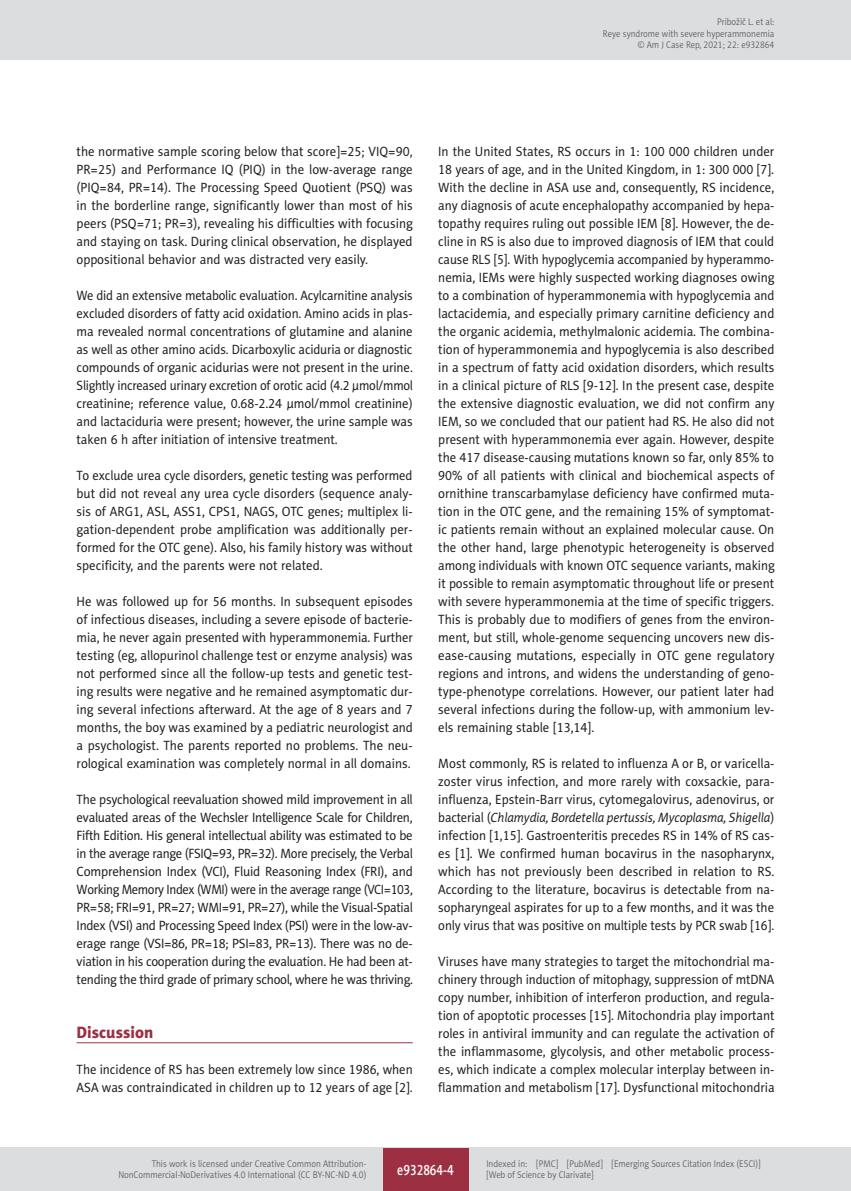
<style>
.page{position:relative;width:851px;height:1191px;background:#fff}
.page>*{position:absolute;margin:0;border:0;box-sizing:border-box;transform-origin:0 0}
.AJCR_Headline_1{font:16.5px "Naomi Sans EFN Heavy";color:#9d2f42}
.t1{font:15px "Naomi Sans EFN Medium";color:#fff;scale:.8 1}
.AJCR_Body{font:13.5px/18px "Naomi Sans EFN";color:#231f20;text-align:justify;scale:.95 1}
.AJCR_Body-2{font:13.5px/18px "Naomi Sans EFN";color:#231f20;text-align:justify;scale:.93 1}
.AJCR_Body-3{font:13.5px/18px "Naomi Sans EFN";color:#231f20;text-align:justify;scale:.94 1}
.t2{font:9.75px/11.2px "Naomi Sans EFN Light";color:#57585a;text-align:right;scale:.9 1}
.s1{font-style:italic}
</style>
<div class="page">
<hr style="left:77px;top:1042px;width:335px;height:1px;background:#9d2f42">
<div style="left:0;top:0;width:850px;height:60px;background:#dcdddf"></div>
<hr style="left:850px;top:0;width:1px;height:60px;background:#dcdddf">
<div style="left:0;top:1148px;width:850px;height:43px;background:#dcdddf"></div>
<div style="left:383px;top:1147px;width:85px;height:43px;background:#9d2f42"></div>
<p class="t2" style="left:603px;top:16px;width:192px">Pribožič L. et al:<br>Reye syndrome with severe hyperammonemia © Am J Case Rep, 2021; 22: e932864</p>
<p class="AJCR_Body" style="left:77px;top:142px;width:355px">the normative sample scoring below that score]=25; VIQ=90, PR=25) and Performance IQ (PIQ) in the low-average range (PIQ=84, PR=14). The Processing Speed Quotient (PSQ) was in the borderline range, significantly lower than most of his peers (PSQ=71; PR=3), revealing his difficulties with focusing and staying on task. During clinical observation, he displayed oppositional behavior and was distracted very easily.</p>
<p class="AJCR_Body-2" style="left:77px;top:286px;width:363px">We did an extensive metabolic evaluation. Acylcarnitine analysis excluded disorders of fatty acid oxidation. Amino acids in plas&shy;ma revealed normal concentrations of glutamine and alanine as well as other amino acids. Dicarboxylic aciduria or diagnostic compounds of organic acidurias were not present in the urine.<br>Slightly increased urinary excretion of orotic acid (4.2 µmol/mmol creatinine; reference value, 0.68-2.24 µmol/mmol creatinine) and lactaciduria were present; however, the urine sample was taken 6 h after initiation of intensive treatment.</p>
<p class="AJCR_Body-3" style="left:77px;top:466px;width:359px">To exclude urea cycle disorders, genetic testing was performed but did not reveal any urea cycle disorders (sequence analy&shy;sis of ARG1, ASL, ASS1, CPS1, NAGS, OTC genes; multiplex li&shy;gation-dependent probe amplification was additionally per&shy;formed for the OTC gene). Also, his family history was without specificity, and the parents were not related.</p>
<p class="AJCR_Body" style="left:77px;top:592px;width:355px">He was followed up for 56 months. In subsequent episodes of infectious diseases, including a severe episode of bacterie&shy;mia, he never again presented with hyperammonemia. Further testing (eg, allopurinol challenge test or enzyme analysis) was not performed since all the follow-up tests and genetic test&shy;ing results were negative and he remained asymptomatic dur&shy;ing several infections afterward. At the age of 8 years and 7 months, the boy was examined by a pediatric neurologist and a psychologist. The parents reported no problems. The neu&shy;rological examination was completely normal in all domains.</p>
<p class="AJCR_Body" style="left:77px;top:790px;width:355px">The psychological reevaluation showed mild improvement in all evaluated areas of the Wechsler Intelligence Scale for Children, Fifth Edition. His general intellectual ability was estimated to be in the average range (FSIQ=93, PR=32). More precisely, the Verbal Comprehension Index (VCI), Fluid Reasoning Index (FRI), and Working Memory Index (WMI) were in the average range (VCI=103, PR=58; FRI=91, PR=27; WMI=91, PR=27), while the Visual-Spatial Index (VSI) and Processing Speed Index (PSI) were in the low-av&shy;erage range (VSI=86, PR=18; PSI=83, PR=13). There was no de&shy;viation in his cooperation during the evaluation. He had been at&shy;tending the third grade of primary school, where he was thriving.</p>
<p class="AJCR_Headline_1" style="left:77px;top:1022px;width:78px">Discussion</p>
<p class="AJCR_Body" style="left:77px;top:1060px;width:355px">The incidence of RS has been extremely low since 1986, when<br>ASA was contraindicated in children up to 12 years of age [2].</p>
<p class="AJCR_Body" style="left:438px;top:142px;width:355px">In the United States, RS occurs in 1: 100 000 children under 18 years of age, and in the United Kingdom, in 1: 300 000 [7].<br>With the decline in ASA use and, consequently, RS incidence, any diagnosis of acute encephalopathy accompanied by hepa&shy;topathy requires ruling out possible IEM [8]. However, the de&shy;cline in RS is also due to improved diagnosis of IEM that could cause RLS [5]. With hypoglycemia accompanied by hyperammo&shy;nemia, IEMs were highly suspected working diagnoses owing to a combination of hyperammonemia with hypoglycemia and lactacidemia, and especially primary carnitine deficiency and the organic acidemia, methylmalonic acidemia. The combina&shy;tion of hyperammonemia and hypoglycemia is also described in a spectrum of fatty acid oxidation disorders, which results in a clinical picture of RLS [9-12]. In the present case, despite the extensive diagnostic evaluation, we did not confirm any IEM, so we concluded that our patient had RS. He also did not present with hyperammonemia ever again. However, despite the 417 disease-causing mutations known so far, only 85% to 90% of all patients with clinical and biochemical aspects of ornithine transcarbamylase deficiency have confirmed muta&shy;tion in the OTC gene, and the remaining 15% of symptomat&shy;ic patients remain without an explained molecular cause. On the other hand, large phenotypic heterogeneity is observed among individuals with known OTC sequence variants, making it possible to remain asymptomatic throughout life or present with severe hyperammonemia at the time of specific triggers.<br>This is probably due to modifiers of genes from the environ&shy;ment, but still, whole-genome sequencing uncovers new dis&shy;ease-causing mutations, especially in OTC gene regulatory regions and introns, and widens the understanding of geno&shy;type-phenotype correlations. However, our patient later had several infections during the follow-up, with ammonium lev&shy;els remaining stable [13,14].</p>
<p class="AJCR_Body" style="left:438px;top:754px;width:355px">Most commonly, RS is related to influenza A or B, or varicella&shy;zoster virus infection, and more rarely with coxsackie, para&shy;influenza, Epstein-Barr virus, cytomegalovirus, adenovirus, or bacterial (<span class="s1">Chlamydia, Bordetella pertussis, Mycoplasma, Shigella</span>) infection [1,15]. Gastroenteritis precedes RS in 14% of RS cas&shy;es [1]. We confirmed human bocavirus in the nasopharynx, which has not previously been described in relation to RS.<br>According to the literature, bocavirus is detectable from na&shy;sopharyngeal aspirates for up to a few months, and it was the only virus that was positive on multiple tests by PCR swab [16].</p>
<p class="AJCR_Body" style="left:438px;top:952px;width:355px">Viruses have many strategies to target the mitochondrial ma&shy;chinery through induction of mitophagy, suppression of mtDNA copy number, inhibition of interferon production, and regula&shy;tion of apoptotic processes [15]. Mitochondria play important roles in antiviral immunity and can regulate the activation of the inflammasome, glycolysis, and other metabolic process&shy;es, which indicate a complex molecular interplay between in&shy;flammation and metabolism [17]. Dysfunctional mitochondria</p>
<p class="t2" style="left:118px;top:1158px;width:277px">This work is licensed under Creative Common Attribution-<br>NonCommercial-NoDerivatives 4.0 International (CC BY-NC-ND 4.0)</p>
<p class="t1" style="left:397px;top:1160px;width:72px">e932864-4</p>
<p class="t2" style="left:486px;top:1158px;width:306px;text-align:left">Indexed in: [PMC] [PubMed] [Emerging Sources Citation Index (ESCI)] [Web of Science by Clarivate]</p>
</div>
